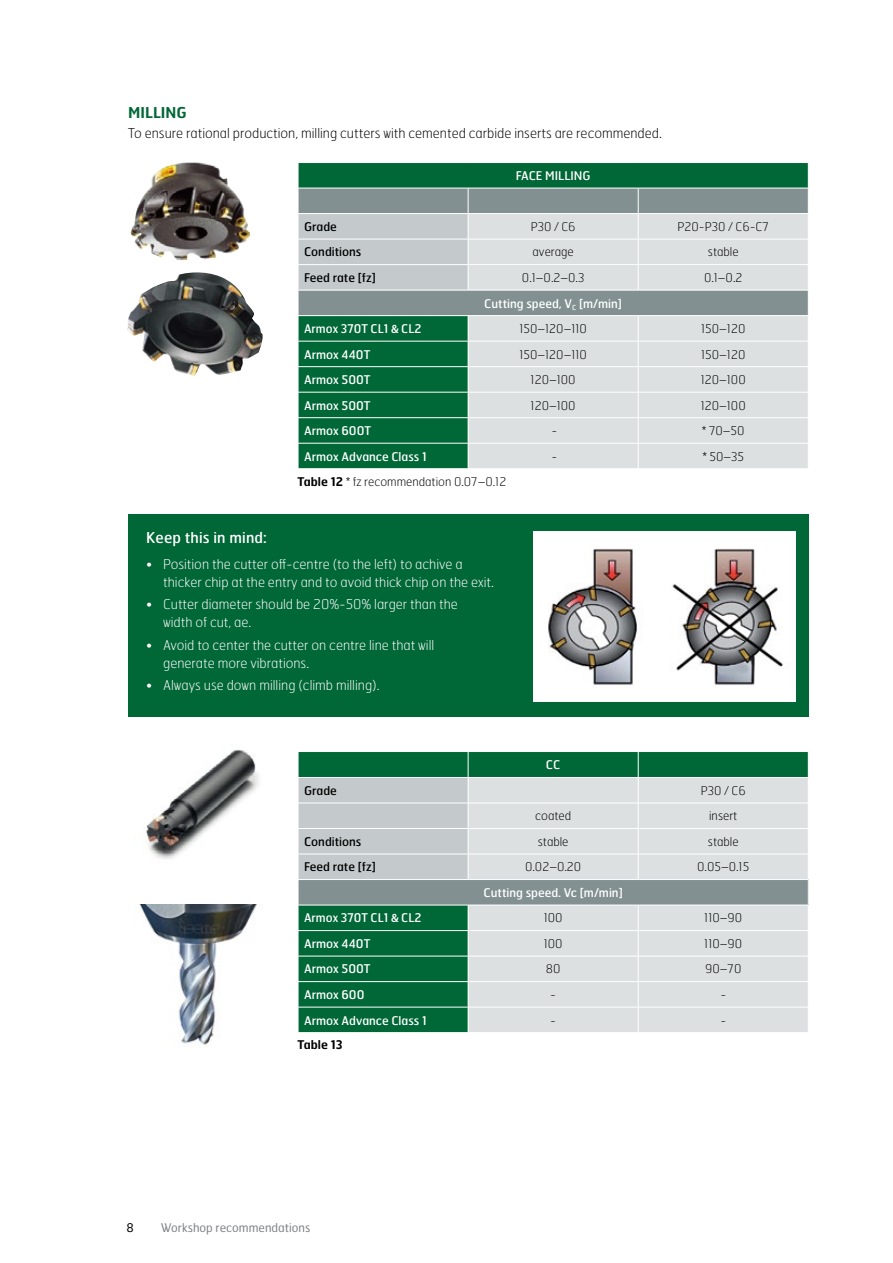
<style>
.page{position:relative;width:893px;height:1263px;background:#fff}
.page>*{position:absolute;margin:0;border:0;box-sizing:border-box;transform-origin:0 0}
.t1{font:15px "Hermes FB";letter-spacing:.01em;color:#fff}
.Mellanrubrik{font:600 15px "Hermes FB";color:#006737}
.Body{font:100 13.5px/18px "Hermes FB";color:#fff}
.Body-2{font:100 13.5px "Hermes FB";color:#000}
.bildtext{font:100 12px "Hermes FB";color:#000}
.t2{font:12px "Hermes FB";color:#fff}
.t3{font:12px "Hermes FB";color:#000}
.t4{font:12px "Hermes FB";color:#808285}
.t5{font:600 12px "Hermes FB";color:#000}
.t6{font:12px "Hermes FB";color:#000}
.s1{font-family:"Myriad Pro";font-weight:600}
.s2{font-weight:600}
</style>
<div class="page">
<div style="left:128px;top:514px;width:681px;height:202px;background:#006737"></div>
<svg style="left:469px;top:163px;width:339px;height:25px;background:#05693a"></svg>
<div style="left:469px;top:189px;width:339px;height:24px;background:#829092"></div>
<svg style="left:469px;top:214px;width:339px;height:254px;background:#d4d8d9"></svg>
<hr style="left:468px;top:239px;width:170px;height:1px;background:#fff">
<hr style="left:638px;top:239px;width:171px;height:1px;background:#fff">
<hr style="left:468px;top:264px;width:170px;height:1px;background:#fff">
<hr style="left:638px;top:264px;width:171px;height:1px;background:#fff">
<svg style="left:638px;top:188px;width:1px;height:102px"></svg>
<hr style="left:468px;top:290px;width:170px;height:1px;background:#fff">
<hr style="left:638px;top:290px;width:171px;height:1px;background:#fff">
<hr style="left:468px;top:315px;width:170px;height:1px;background:#fff">
<hr style="left:638px;top:315px;width:171px;height:1px;background:#fff">
<hr style="left:468px;top:341px;width:170px;height:1px;background:#fff">
<hr style="left:638px;top:341px;width:171px;height:1px;background:#fff">
<hr style="left:468px;top:366px;width:170px;height:1px;background:#fff">
<hr style="left:638px;top:366px;width:171px;height:1px;background:#fff">
<hr style="left:468px;top:392px;width:170px;height:1px;background:#fff">
<hr style="left:638px;top:392px;width:171px;height:1px;background:#fff">
<hr style="left:468px;top:417px;width:170px;height:1px;background:#fff">
<hr style="left:638px;top:417px;width:171px;height:1px;background:#fff">
<hr style="left:468px;top:443px;width:170px;height:1px;background:#fff">
<svg style="left:298px;top:163px;width:171px;height:305px;background:#4f8c72"></svg>
<hr style="left:638px;top:443px;width:171px;height:1px;background:#fff">
<svg style="left:638px;top:316px;width:1px;height:152px"></svg>
<svg style="left:808px;top:163px;width:1px;height:128px"></svg>
<div style="left:469px;top:752px;width:339px;height:25px;background:#006737"></div>
<div style="left:469px;top:778px;width:339px;height:254px;background:#dde0e1"></div>
<div style="left:298px;top:879px;width:510px;height:26px;background:#829092"></div>
<hr style="left:468px;top:803px;width:170px;height:1px;background:#fff">
<hr style="left:638px;top:803px;width:171px;height:1px;background:#fff">
<hr style="left:468px;top:828px;width:170px;height:1px;background:#fff">
<hr style="left:638px;top:828px;width:171px;height:1px;background:#fff">
<hr style="left:468px;top:854px;width:170px;height:1px;background:#fff">
<hr style="left:638px;top:854px;width:171px;height:1px;background:#fff">
<svg style="left:638px;top:752px;width:1px;height:127px"></svg>
<hr style="left:468px;top:879px;width:170px;height:1px;background:#fff">
<hr style="left:638px;top:879px;width:171px;height:1px;background:#fff">
<hr style="left:468px;top:905px;width:170px;height:1px;background:#fff">
<hr style="left:638px;top:905px;width:171px;height:1px;background:#fff">
<hr style="left:468px;top:930px;width:170px;height:1px;background:#fff">
<hr style="left:638px;top:930px;width:171px;height:1px;background:#fff">
<hr style="left:468px;top:956px;width:170px;height:1px;background:#fff">
<hr style="left:638px;top:956px;width:171px;height:1px;background:#fff">
<hr style="left:468px;top:981px;width:170px;height:1px;background:#fff">
<hr style="left:638px;top:981px;width:171px;height:1px;background:#fff">
<hr style="left:468px;top:1007px;width:170px;height:1px;background:#fff">
<svg style="left:298px;top:752px;width:171px;height:280px;background:#5a937b"></svg>
<hr style="left:638px;top:1007px;width:171px;height:1px;background:#fff">
<svg style="left:638px;top:906px;width:1px;height:126px"></svg>
<svg style="left:808px;top:752px;width:1px;height:153px"></svg>
<img style="left:533px;top:532px;width:263px;height:169px">
<img style="left:131px;top:162px;width:119px;height:99px">
<img style="left:127px;top:272px;width:136px;height:105px">
<img style="left:145px;top:749px;width:114px;height:110px">
<img style="left:139px;top:904px;width:123px;height:141px">
<p class="Mellanrubrik" style="left:128px;top:103px;width:60px">MILLING</p>
<p class="Body-2" style="left:128px;top:125px;width:535px">To ensure rational production, milling cutters with cemented carbide inserts are recommended.</p>
<p class="t2" style="left:516px;top:168px;width:76px">FACE MILLING</p>
<p class="t3" style="left:304px;top:219px;width:34px">Grade</p>
<p class="bildtext" style="left:531px;top:219px;width:46px">P30 / C6</p>
<p class="bildtext" style="left:678px;top:219px;width:93px">P20-P30 / C6-C7</p>
<p class="t3" style="left:304px;top:244px;width:59px">Conditions</p>
<p class="bildtext" style="left:532px;top:245px;width:43px">average</p>
<p class="bildtext" style="left:708px;top:245px;width:32px">stable</p>
<p class="t3" style="left:304px;top:270px;width:73px">Feed rate [fz]</p>
<p class="bildtext" style="left:522px;top:270px;width:64px">0.1–0.2–0.3</p>
<p class="bildtext" style="left:704px;top:270px;width:40px">0.1–0.2</p>
<p class="t2" style="left:484px;top:295px;width:139px">Cutting speed, V<sub>C</sub> [m/min]</p>
<p class="t2" style="left:304px;top:321px;width:119px">Armox 370T CL1 <span class="s1">&amp;</span> CL2</p>
<p class="bildtext" style="left:519px;top:321px;width:69px">150–120–110</p>
<p class="bildtext" style="left:701px;top:321px;width:46px">150–120</p>
<p class="t2" style="left:304px;top:346px;width:68px">Armox 440T</p>
<p class="bildtext" style="left:519px;top:347px;width:69px">150–120–110</p>
<p class="bildtext" style="left:701px;top:347px;width:46px">150–120</p>
<p class="t2" style="left:304px;top:372px;width:68px">Armox 500T</p>
<p class="bildtext" style="left:531px;top:372px;width:47px">120–100</p>
<p class="bildtext" style="left:701px;top:372px;width:47px">120–100</p>
<p class="t2" style="left:304px;top:397px;width:68px">Armox 500T</p>
<p class="bildtext" style="left:531px;top:398px;width:47px">120–100</p>
<p class="bildtext" style="left:701px;top:398px;width:47px">120–100</p>
<p class="t2" style="left:304px;top:423px;width:69px">Armox 600T</p>
<p class="bildtext" style="left:551px;top:423px;width:7px">-</p>
<p class="bildtext" style="left:702px;top:423px;width:44px">* 70–50</p>
<p class="t2" style="left:304px;top:449px;width:124px">Armox Advance Class 1</p>
<p class="bildtext" style="left:551px;top:449px;width:7px">-</p>
<p class="bildtext" style="left:702px;top:449px;width:43px">* 50–35</p>
<p class="bildtext" style="left:298px;top:474px;width:210px"><span class="s2">Table 12</span> * fz recommendation 0.07–0.12</p>
<p class="t1" style="left:146px;top:528px;width:122px">Keep this in mind:</p>
<p class="Body" style="left:163px;top:555px;width:332px;text-indent:-17px">• Position the cutter off-centre (to the left) to achive a thicker chip at the entry and to avoid thick chip on the exit.</p>
<p class="Body" style="left:163px;top:595px;width:296px;text-indent:-17px">• Cutter diameter should be 20%-50% larger than the width of cut, ae.</p>
<p class="Body" style="left:163px;top:635px;width:273px;text-indent:-17px">• Avoid to center the cutter on centre line that will generate more vibrations.</p>
<p class="Body" style="left:146px;top:676px;width:235px">• Always use down milling (climb milling).</p>
<p class="t2" style="left:546px;top:757px;width:16px">CC</p>
<p class="t3" style="left:304px;top:783px;width:34px">Grade</p>
<p class="bildtext" style="left:701px;top:783px;width:46px">P30 / C6</p>
<p class="bildtext" style="left:535px;top:808px;width:37px">coated</p>
<p class="bildtext" style="left:709px;top:808px;width:30px">insert</p>
<p class="t3" style="left:304px;top:834px;width:59px">Conditions</p>
<p class="bildtext" style="left:538px;top:834px;width:32px">stable</p>
<p class="bildtext" style="left:708px;top:834px;width:32px">stable</p>
<p class="t3" style="left:304px;top:859px;width:73px">Feed rate [fz]</p>
<p class="bildtext" style="left:525px;top:859px;width:58px">0.02–0.20</p>
<p class="bildtext" style="left:697px;top:859px;width:54px">0.05–0.15</p>
<p class="t2" style="left:484px;top:885px;width:141px">Cutting speed. Vc [m/min]</p>
<p class="t2" style="left:304px;top:910px;width:119px">Armox 370T CL1 <span class="s1">&amp;</span> CL2</p>
<p class="bildtext" style="left:544px;top:910px;width:20px">100</p>
<p class="bildtext" style="left:704px;top:910px;width:39px">110–90</p>
<p class="t2" style="left:304px;top:936px;width:68px">Armox 440T</p>
<p class="bildtext" style="left:544px;top:936px;width:20px">100</p>
<p class="bildtext" style="left:704px;top:936px;width:39px">110–90</p>
<p class="t2" style="left:304px;top:961px;width:68px">Armox 500T</p>
<p class="bildtext" style="left:546px;top:961px;width:16px">80</p>
<p class="bildtext" style="left:705px;top:961px;width:38px">90–70</p>
<p class="t2" style="left:304px;top:987px;width:62px">Armox 600</p>
<p class="bildtext" style="left:550px;top:987px;width:7px">-</p>
<p class="bildtext" style="left:720px;top:987px;width:7px">-</p>
<p class="t2" style="left:304px;top:1012px;width:124px">Armox Advance Class 1</p>
<p class="bildtext" style="left:550px;top:1013px;width:7px">-</p>
<p class="bildtext" style="left:720px;top:1013px;width:7px">-</p>
<p class="t5" style="left:298px;top:1036px;width:46px">Table 13</p>
<p class="t6" style="left:126px;top:1220px;width:9px">8</p>
<p class="t4" style="left:161px;top:1220px;width:151px">Workshop recommendations</p>
</div>
